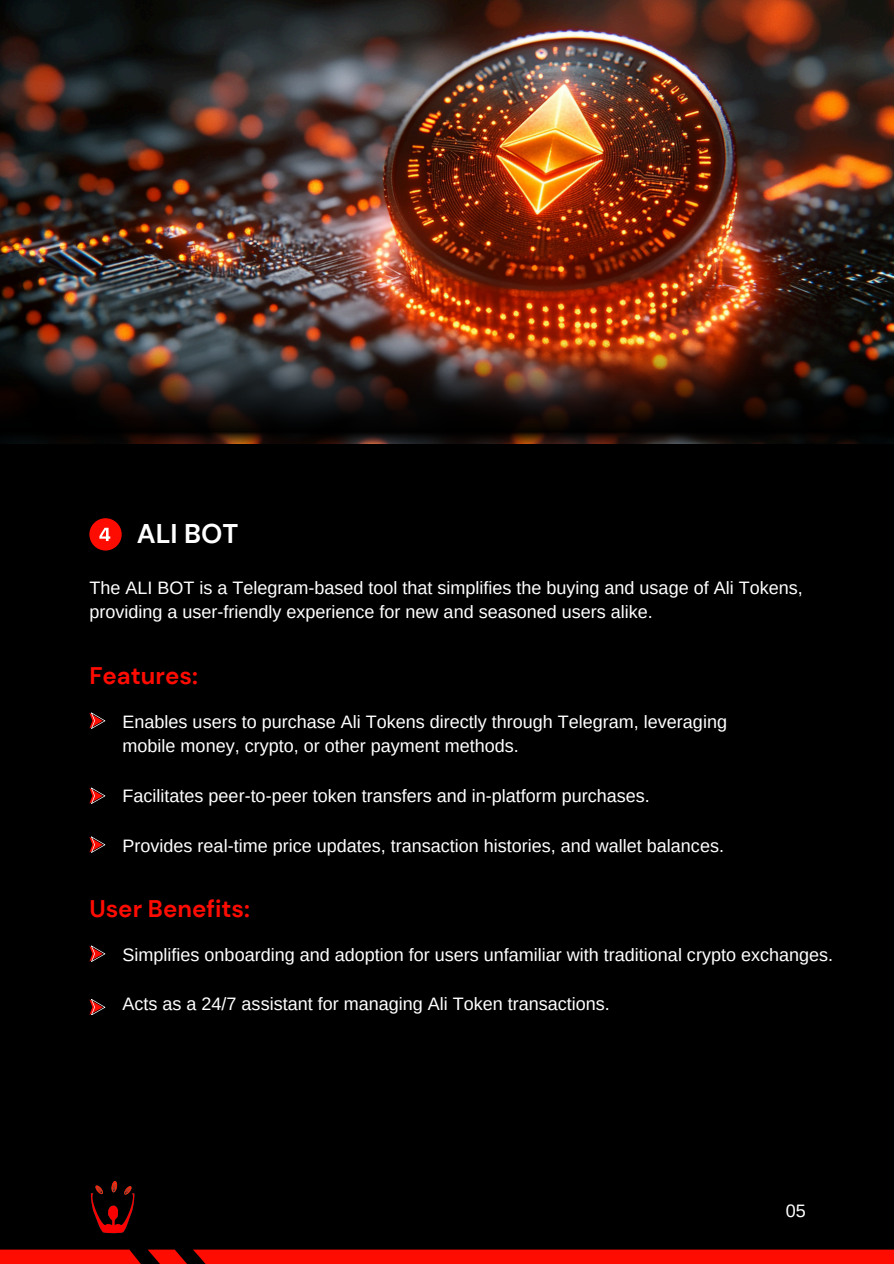
<style>
.page{position:relative;width:894px;height:1264px;background:#fff}
.page>*{position:absolute;margin:0;border:0;box-sizing:border-box;transform-origin:0 0}
.t1{font:700 27px "DM Sans";color:#fff}
.t2{font:700 24px "DM Sans";color:#fe0c02}
.t3{font:18px/24.8px "Arimo";color:#fff}
</style>
<div class="page">
<div style="left:0;top:0;width:893px;height:1263px;background:#000"></div>
<svg style="left:89px;top:518px;width:33px;height:32px"></svg>
<img style="left:0;top:0;width:893px;height:326px">
<img style="left:0;top:326px;width:893px;height:118px">
<svg style="left:89px;top:712px;width:16px;height:16px"></svg>
<svg style="left:89px;top:945px;width:16px;height:16px"></svg>
<svg style="left:89px;top:787px;width:16px;height:16px"></svg>
<svg style="left:89px;top:999px;width:16px;height:15px"></svg>
<svg style="left:89px;top:836px;width:16px;height:16px"></svg>
<svg style="left:0;top:1249px;width:893px;height:14px;background:#e80a01"></svg>
<img style="left:90px;top:1181px;width:45px;height:52px">
<p class="t1" style="left:137px;top:516px;width:103px">ALI BOT</p>
<p class="t3" style="left:89px;top:575px;width:714px">The ALI BOT is a Telegram-based tool that simplifies the buying and usage of Ali Tokens, providing a user-friendly experience for new and seasoned users alike.</p>
<p class="t2" style="left:89px;top:660px;width:110px">Features:</p>
<p class="t3" style="left:122px;top:709px;width:605px">Enables users to purchase Ali Tokens directly through Telegram, leveraging mobile money, crypto, or other payment methods.</p>
<h2 class="t3" style="left:122px;top:783px;width:528px">Facilitates peer-to-peer token transfers and in-platform purchases.</h2>
<p class="t3" style="left:122px;top:832px;width:602px">Provides real-time price updates, transaction histories, and wallet balances.</p>
<h1 class="t2" style="left:89px;top:893px;width:162px">User Benefits:</h1>
<p class="t3" style="left:122px;top:942px;width:711px">Simplifies onboarding and adoption for users unfamiliar with traditional crypto exchanges.</p>
<p class="t3" style="left:122px;top:991px;width:488px">Acts as a 24/7 assistant for managing Ali Token transactions.</p>
<p class="t3" style="left:785px;top:1198px;width:22px">05</p>
</div>
